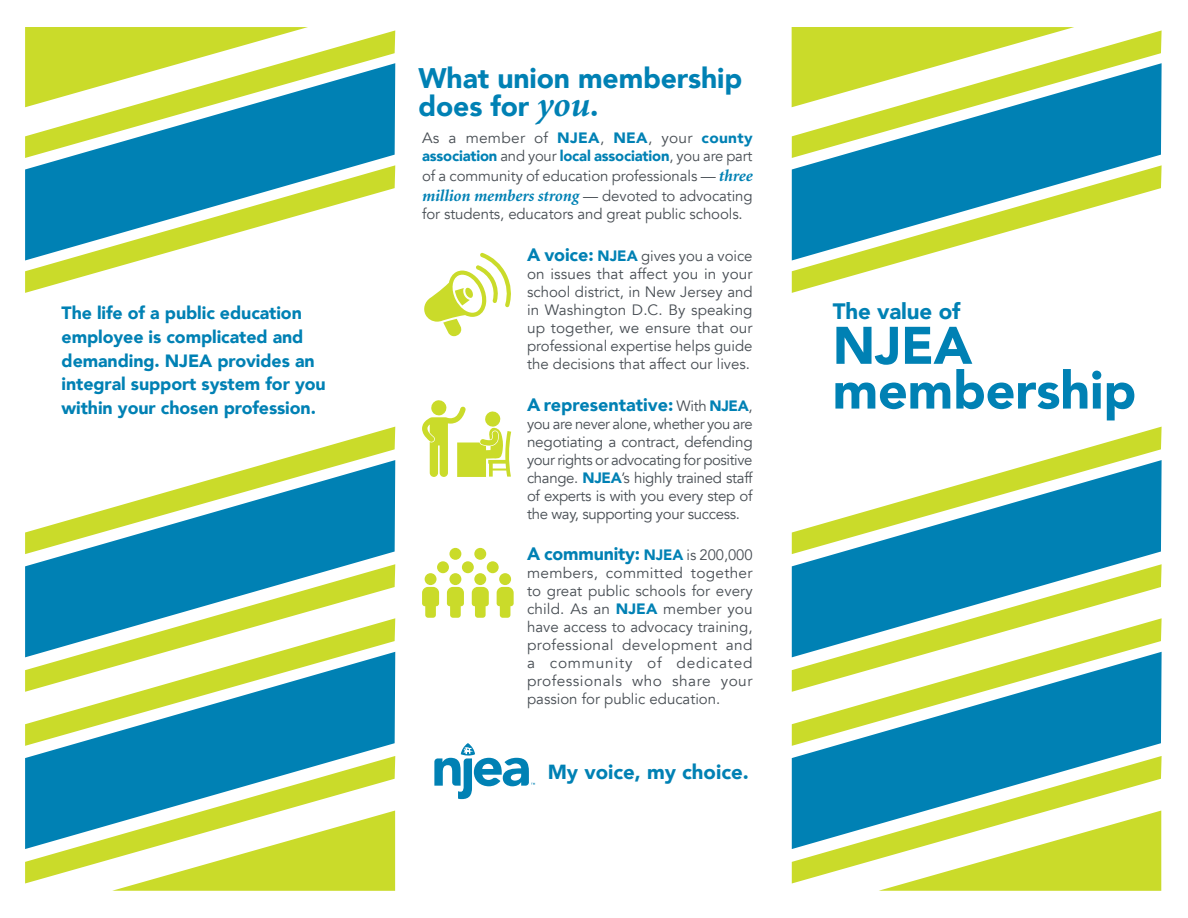
<style>
.page{position:relative;width:1188px;height:918px;background:#fff}
.page>*{position:absolute;margin:0;border:0;box-sizing:border-box;transform-origin:0 0}
.t1{font:900 52.2px/44.7px "Avenir";letter-spacing:-.005em;color:#0081b4}
.t2{font:900 28.2px/28.2px "Avenir";letter-spacing:-.005em;color:#0081b4}
.t3{font:900 22.2px "Avenir";letter-spacing:-.005em;color:#0081b4}
.t4{font:900 20.4px "Avenir";color:#0081b4}
.t5{font:900 18px "Avenir";color:#0081b4}
.t6{font:900 17.7px/23.7px "Avenir";letter-spacing:-.005em;color:#0081b4}
.t7{font:italic 700 16.5px "Minion";letter-spacing:-.005em;color:#0081b4}
.t8{font:15px/18px "Avenir";letter-spacing:-.005em;color:#484e54;text-align:justify}
.t9{font:900 15px/18px "Avenir";letter-spacing:-.01em;color:#0081b4}
.s1{font-family:"Minion";font-weight:700;font-style:italic;font-size:35.7px}
.s2{font-weight:400;color:#484e54}
.s3{font-family:"Minion";font-weight:700;font-style:italic;font-size:16.5px;color:#0081b4}
.s4{font-family:"Avenir";font-weight:400;font-style:normal;font-size:15px;color:#484e54}
.s5{font-weight:900;font-size:18px;color:#0081b4}
.s6{font-weight:900;color:#0081b4}
.s7{font-weight:400;font-size:15px;color:#484e54}
.s8{font-size:15px}
</style>
<div class="page">
<svg style="left:792px;top:260px;width:116px;height:33px"></svg>
<svg style="left:1074px;top:30px;width:88px;height:33px;fill:#cadb2a"></svg>
<svg style="left:1045px;top:427px;width:117px;height:33px"></svg>
<svg style="left:792px;top:849px;width:370px;height:34px;fill:#cadb2a"></svg>
<svg style="left:424px;top:253px;width:87px;height:83px"></svg>
<div style="left:425px;top:573px;width:12px;height:12px;background:#cadb2a;border-radius:50%"></div>
<svg style="left:422px;top:587px;width:17px;height:31px"></svg>
<div style="left:449px;top:573px;width:12px;height:12px;background:#cadb2a;border-radius:50%"></div>
<svg style="left:447px;top:587px;width:17px;height:31px"></svg>
<div style="left:474px;top:573px;width:12px;height:12px;background:#cadb2a;border-radius:50%"></div>
<svg style="left:472px;top:587px;width:17px;height:31px"></svg>
<div style="left:499px;top:573px;width:12px;height:12px;background:#cadb2a;border-radius:50%"></div>
<svg style="left:497px;top:587px;width:17px;height:31px"></svg>
<div style="left:437px;top:561px;width:12px;height:12px;background:#cadb2a;border-radius:50%"></div>
<div style="left:462px;top:561px;width:12px;height:12px;background:#cadb2a;border-radius:50%"></div>
<div style="left:487px;top:561px;width:12px;height:12px;background:#cadb2a;border-radius:50%"></div>
<div style="left:449px;top:548px;width:12px;height:12px;background:#cadb2a;border-radius:50%"></div>
<div style="left:474px;top:548px;width:12px;height:12px;background:#cadb2a;border-radius:50%"></div>
<svg style="left:422px;top:400px;width:89px;height:77px"></svg>
<svg style="left:434px;top:743px;width:101px;height:56px"></svg>
<svg style="left:792px;top:63px;width:370px;height:197px;fill:#0081b4"></svg>
<svg style="left:792px;top:460px;width:370px;height:192px"></svg>
<svg style="left:792px;top:652px;width:370px;height:197px;fill:#0081b4"></svg>
<svg style="left:25px;top:260px;width:116px;height:33px"></svg>
<svg style="left:308px;top:30px;width:87px;height:33px;fill:#cadb2a"></svg>
<svg style="left:279px;top:427px;width:116px;height:33px"></svg>
<svg style="left:25px;top:849px;width:87px;height:34px;fill:#cadb2a"></svg>
<svg style="left:25px;top:63px;width:370px;height:197px;fill:#0081b4"></svg>
<svg style="left:25px;top:460px;width:370px;height:192px"></svg>
<svg style="left:25px;top:652px;width:370px;height:197px;fill:#0081b4"></svg>
<svg style="left:25px;top:27px;width:283px;height:80px"></svg>
<svg style="left:792px;top:27px;width:282px;height:80px"></svg>
<svg style="left:112px;top:811px;width:283px;height:80px"></svg>
<svg style="left:879px;top:811px;width:282px;height:80px"></svg>
<h2 class="t2" style="left:418px;top:63px;width:325px">What union membership does for <span class="s1">you</span>.</h2>
<p class="t9" style="left:422px;top:129px;width:332px"><span class="s2">As a member of</span> NJEA<span class="s2">,</span> NEA<span class="s2">, your</span> county association <span class="s2">and your</span> local association<span class="s2">, you are part</span></p>
<p class="t8" style="left:422px;top:167px;width:332px">of a community of education professionals — <span class="s3">three</span></p>
<p class="t7" style="left:422px;top:187px;width:332px">million members strong <span class="s4">— devoted to advocating</span></p>
<p class="t8" style="left:422px;top:205px;width:322px">for students, educators and great public schools.</p>
<p class="t8" style="left:527px;top:247px;width:227px"><span class="s5">A voice:</span> <span class="s6">NJEA</span> gives you a voice on issues that affect you in your school district, in New Jersey and in Washington D.C. By speaking up together, we ensure that our professional expertise helps guide the decisions that affect our lives.</p>
<p class="t5" style="left:527px;top:389px;width:227px">A representative: <span class="s7">With</span> <span class="s8">NJEA</span><span class="s7">,</span></p>
<p class="t8" style="left:527px;top:415px;width:227px">you are never alone, whether you are negotiating a contract, defending your rights or advocating for positive change. <span class="s6">NJEA</span>’s highly trained staff of experts is with you every step of the way, supporting your success.</p>
<p class="t5" style="left:527px;top:539px;width:227px">A community: <span class="s8">NJEA</span> <span class="s7">is 200,000</span></p>
<p class="t8" style="left:527px;top:565px;width:227px">members, committed together to great public schools for every child. As an <span class="s6">NJEA</span> member you have access to advocacy training, professional development and a community of dedicated professionals who share your passion for public education.</p>
<p class="t6" style="left:62px;top:301px;width:266px">The life of a public education employee is complicated and demanding. NJEA provides an integral support system for you within your chosen profession.</p>
<h3 class="t3" style="left:833px;top:292px;width:129px">The value of</h3>
<h1 class="t1" style="left:833px;top:322px;width:305px">NJEA membership</h1>
<h3 class="t4" style="left:548px;top:754px;width:203px">My voice, my choice.</h3>
</div>
